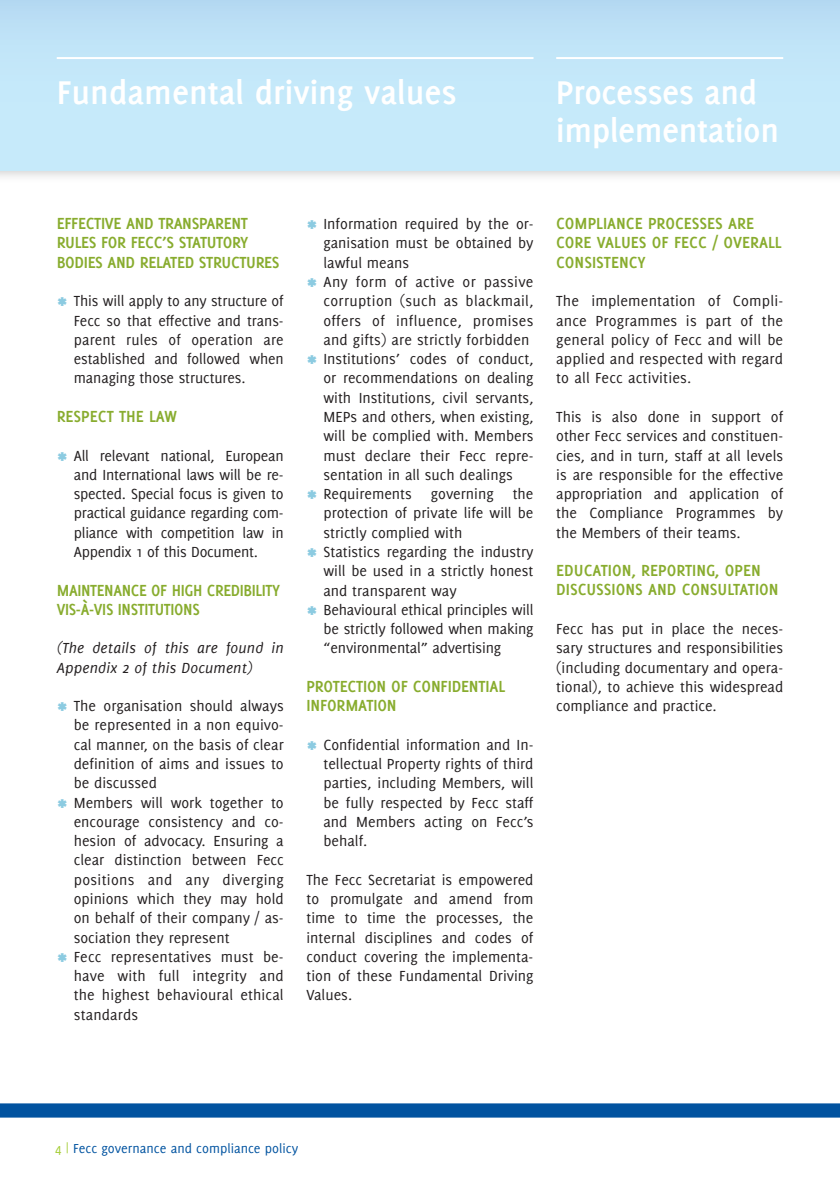
<style>
.page{position:relative;width:840px;height:1191px;background:#fff}
.page>*{position:absolute;margin:0;border:0;box-sizing:border-box;transform-origin:0 0}
.t1{font:700 36px/38px "Delicious";letter-spacing:-.005em;color:#fff}
.t2{font:700 17.6px/19.2px "Delicious";color:#88ac2e}
.t3{font:700 17.6px/19.2px "Delicious";letter-spacing:-.02em;color:#88ac2e}
.t4{font:16px/19.2px "Delicious";color:#231f20;text-align:justify}
.t5{font:italic 16px/19.2px "Delicious";letter-spacing:.01em;color:#231f20}
.t6{font:14.2px "Delicious";color:#0153a0}
.s1{color:#a6ce39}
</style>
<div class="page">
<div style="left:0;top:0;width:839px;height:183px;background:#231f20;opacity:.3"></div>
<div style="left:0;top:0;width:839px;height:170px;background:linear-gradient(to right,#c2e6f8,#c2e6f8)"></div>
<hr style="left:57px;top:57px;width:476px;height:2px;background:#fff">
<hr style="left:556px;top:57px;width:226px;height:2px;background:#fff">
<svg style="left:0;top:1103px;width:839px;height:15px;background:#0e5ba4"></svg>
<h1 class="t1" style="left:57px;top:73px;width:401px">FUNDAMENTAL DRIVING VALUES</h1>
<h1 class="t1" style="left:556px;top:73px;width:224px">PROCESSES AND<br>IMPLEMENTATION</h1>
<p class="t2" style="left:57px;top:214px;width:16px">EFFECTI</p>
<p class="t2" style="left:105px;top:214px;width:32px">VE AND</p>
<p class="t3" style="left:57px;top:214px;width:193px;text-indent:101px">TRAN SPARENT<br>RULES FOR FECC’S STATUTORY<br>BODIES AND</p>
<p class="t2" style="left:140px;top:252px;width:32px">RELATED</p>
<p class="t2" style="left:199px;top:252px;width:82px">STRUCTURES</p>
<p class="t4" style="left:74px;top:291px;width:211px">This will apply to any structure of Fecc so that effective and trans&shy;parent rules of operation are established and followed when managing those structures.</p>
<p class="t2" style="left:57px;top:406px;width:122px">RESPECT THE LAW</p>
<p class="t4" style="left:74px;top:445px;width:211px">All relevant national, European and International laws will be re&shy;spected. Special focus is given to practical guidance regarding com&shy;pliance with competition law in Appendix 1 of this Document.</p>
<p class="t2" style="left:57px;top:580px;width:22px">MAINTENANCE</p>
<p class="t2" style="left:151px;top:580px;width:29px">OF HIGH</p>
<p class="t2" style="left:207px;top:580px;width:75px">CREDI BILITY</p>
<p class="t3" style="left:57px;top:599px;width:144px">VIS-À-VIS INSTITUTI ONS</p>
<p class="t5" style="left:57px;top:638px;width:228px">(The details of this are found in<br>Appendix 2 of this Document)</p>
<p class="t4" style="left:74px;top:696px;width:211px;text-align:left">The organisation should always be represented in a non equivo&shy;cal manner, on the basis of clear definition of aims and issues to be discussed<br>Members will work together to encourage consistency and co&shy;hesion of advocacy. Ensuring a clear distinction between Fecc positions and any diverging opinions which they may hold on behalf of their company / as&shy;sociation they represent<br>Fecc representatives must be&shy;have with full integrity and the highest behavioural ethical standards</p>
<p class="t4" style="left:323px;top:214px;width:211px;text-align:left">Information required by the or&shy;ganisation must be obtained by lawful means<br>Any form of active or passive corruption (such as blackmail, offers of influence, promises and gifts) are strictly forbidden<br>Institutions’ codes of conduct, or recommendations on dealing with Institutions, civil servants,<br>MEPs and others, when existing, will be complied with. Members must declare their Fecc repre&shy;sentation in all such dealings<br>Requirements governing the protection of private life will be strictly complied with<br>Statistics regarding the industry will be used in a strictly honest and transparent way<br>Behavioural ethical principles will be strictly followed when making “environmental” advertising</p>
<p class="t2" style="left:306px;top:676px;width:34px">PROTECTI</p>
<p class="t2" style="left:367px;top:676px;width:73px">ON OF CONFIDENTIA</p>
<p class="t2" style="left:498px;top:676px;width:8px">L</p>
<p class="t2" style="left:306px;top:695px;width:48px">INFORMATI</p>
<p class="t2" style="left:377px;top:695px;width:18px">ON</p>
<p class="t4" style="left:323px;top:734px;width:211px">Confidential information and In&shy;tellectual Property rights of third parties, including Members, will be fully respected by Fecc staff and Members acting on Fecc’s behalf.</p>
<p class="t4" style="left:306px;top:869px;width:228px">The Fecc Secretariat is empowered to promulgate and amend from time to time the processes, the internal disciplines and codes of conduct covering the implementa&shy;tion of these Fundamental Driving Values.</p>
<p class="t2" style="left:556px;top:214px;width:56px">COM PLIANCE</p>
<p class="t2" style="left:556px;top:214px;width:197px;text-indent:92px">PROCESSES ARE<br>CORE VALUES OF FECC</p>
<p class="t2" style="left:711px;top:233px;width:71px">/ OVERALL</p>
<p class="t2" style="left:556px;top:252px;width:57px">CONSISTENC</p>
<p class="t2" style="left:637px;top:252px;width:10px">Y</p>
<p class="t4" style="left:556px;top:291px;width:228px">The implementation of Compli&shy;ance Programmes is part of the general policy of Fecc and will be applied and respected with regard to all Fecc activities.</p>
<p class="t4" style="left:556px;top:407px;width:228px">This is also done in support of other Fecc services and constituen&shy;cies, and in turn, staff at all levels is are responsible for the effective appropriation and application of the Compliance Programmes by the Members of their teams.</p>
<p class="t2" style="left:556px;top:560px;width:137px">EDUCATION, REPORTING</p>
<p class="t2" style="left:714px;top:560px;width:37px">, OPEN</p>
<p class="t2" style="left:556px;top:580px;width:102px">DISCUSSIONS AND</p>
<p class="t2" style="left:681px;top:580px;width:96px">CONSULTATION</p>
<p class="t4" style="left:556px;top:619px;width:228px">Fecc has put in place the neces&shy;sary structures and responsibilities (including documentary and opera&shy;tional), to achieve this widespread compliance and practice.</p>
<p class="t6" style="left:55px;top:1139px;width:244px"><span class="s1">4 |</span> Fecc governance and compliance policy</p>
</div>
